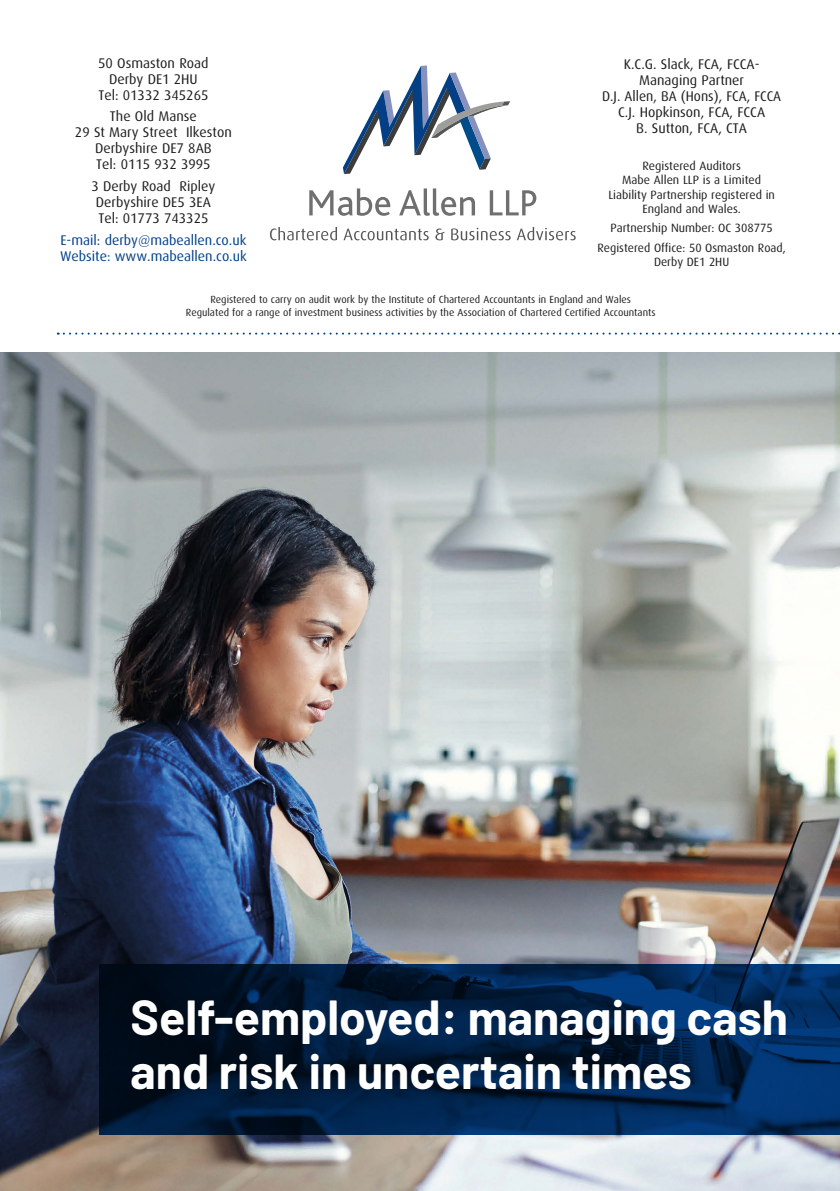
<style>
.page{position:relative;width:840px;height:1191px;background:#fff}
.page>*{position:absolute;margin:0;border:0;box-sizing:border-box;transform-origin:0 0}
.t1{font:700 48px/54px "Barlow";color:#fff}
.t2{font:14px/16px "Dax";color:#1d1d1b;text-align:center}
.t3{font:14px/16px "Dax";color:#033f85}
.t4{font:12px/14px "Dax";color:#1d1d1b;text-align:center}
.t5{font:10.4px/12.4px "Dax";color:#1d1d1b;text-align:center}
</style>
<div class="page">
<svg style="left:343px;top:65px;width:167px;height:109px"></svg>
<svg style="left:309px;top:188px;width:81px;height:28px"></svg>
<svg style="left:399px;top:188px;width:76px;height:28px"></svg>
<svg style="left:489px;top:190px;width:47px;height:25px"></svg>
<svg style="left:270px;top:227px;width:67px;height:13px"></svg>
<svg style="left:343px;top:229px;width:85px;height:11px"></svg>
<svg style="left:435px;top:228px;width:9px;height:12px"></svg>
<svg style="left:451px;top:228px;width:59px;height:12px"></svg>
<svg style="left:517px;top:227px;width:58px;height:13px"></svg>
<img style="left:0;top:353px;width:839px;height:838px">
<svg style="left:58px;top:332px;width:782px;height:2px"></svg>
<svg style="left:100px;top:964px;width:739px;height:170px;background:#001f43"></svg>
<p class="t2" style="left:98px;top:55px;width:112px">50 Osmaston Road<br>Derby DE1 2HU<br>Tel: 01332 345265</p>
<p class="t2" style="left:75px;top:108px;width:158px">The Old Manse<br>29 St Mary Street Ilkeston<br>Derbyshire DE7 8AB<br>Tel: 0115 932 3995</p>
<p class="t2" style="left:91px;top:178px;width:125px">3 Derby Road Ripley<br>Derbyshire DE5 3EA<br>Tel: 01773 743325</p>
<p class="t3" style="left:60px;top:232px;width:188px">E-mail: derby@mabeallen.co.uk<br>Website: www.mabeallen.co.uk</p>
<p class="t2" style="left:601px;top:56px;width:180px">K.C.G. Slack, FCA, FCCA-<br>Managing Partner<br>D.J. Allen, BA (Hons), FCA, FCCA<br>C.J. Hopkinson, FCA, FCCA<br>B. Sutton, FCA, CTA</p>
<p class="t4" style="left:608px;top:159px;width:168px">Registered Auditors<br>Mabe Allen LLP is a Limited<br>Liability Partnership registered in<br>England and Wales.</p>
<p class="t4" style="left:597px;top:218px;width:190px;line-height:19.6px">Partnership Number: OC 308775<br>Registered Office: 50 Osmaston Road,</p>
<p class="t4" style="left:653px;top:255px;width:77px">Derby DE1 2HU</p>
<p class="t5" style="left:186px;top:293px;width:471px">Registered to carry on audit work by the Institute of Chartered Accountants in England and Wales<br>Regulated for a range of investment business activities by the Association of Chartered Certified Accountants</p>
<h1 class="t1" style="left:130px;top:987px;width:658px">Self-employed: managing cash and risk in uncertain times</h1>
</div>
